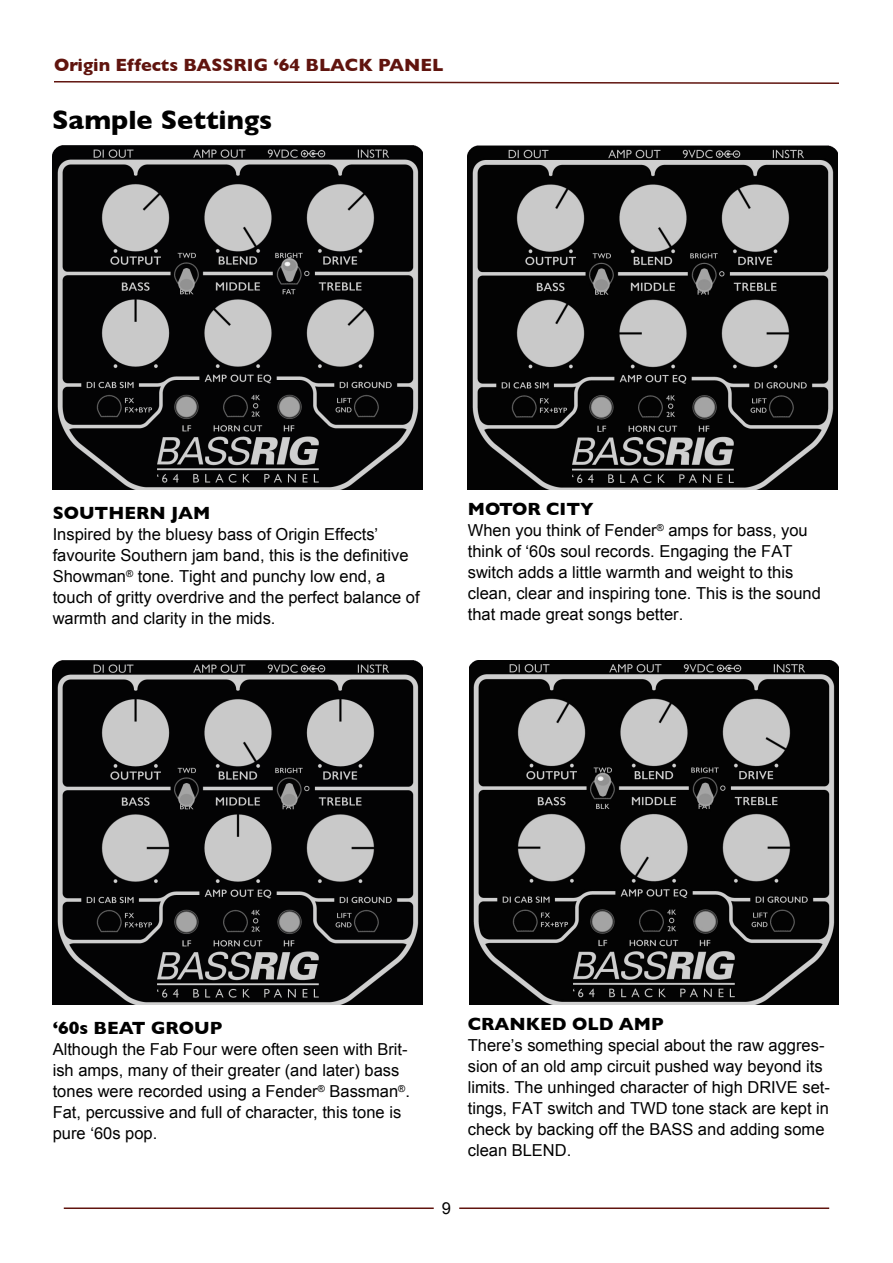
<style>
.page{position:relative;width:893px;height:1263px;background:#fff}
.page>*{position:absolute;margin:0;border:0;box-sizing:border-box;transform-origin:0 0}
.t1{font:700 27px "Gill Sans";color:#000}
.t2{font:700 18px "Gill Sans";color:#000}
.t3{font:700 18px "Gill Sans";color:#60140e}
.t4{font:16.5px/21px "Arial";color:#000}
</style>
<div class="page">
<hr style="left:64px;top:1207px;width:370px;height:2px;background:#60140e">
<hr style="left:459px;top:1207px;width:370px;height:2px;background:#60140e">
<svg style="left:54px;top:81px;width:785px;height:3px"></svg>
<img style="left:53px;top:145px;width:370px;height:344px">
<img style="left:468px;top:145px;width:370px;height:344px">
<img style="left:53px;top:660px;width:370px;height:345px">
<img style="left:469px;top:660px;width:370px;height:345px">
<p class="t3" style="left:54px;top:57px;width:391px">Origin Effects BASSRIG ‘64 BLACK PANEL</p>
<h1 class="t1" style="left:52px;top:109px;width:222px">Sample Settings</h1>
<p class="t2" style="left:53px;top:506px;width:159px">SOUTHERN JAM</p>
<p class="t4" style="left:53px;top:526px;width:368px">Inspired by the bluesy bass of Origin Effects’ favourite Southern jam band, this is the definitive Showman<sup>®</sup> tone. Tight and punchy low end, a touch of gritty overdrive and the perfect balance of warmth and clarity in the mids.</p>
<p class="t2" style="left:468px;top:502px;width:127px">MOTOR CITY</p>
<p class="t4" style="left:468px;top:521px;width:355px">When you think of Fender<sup>®</sup> amps for bass, you think of ‘60s soul records. Engaging the FAT switch adds a little warmth and weight to this clean, clear and inspiring tone. This is the sound that made great songs better.</p>
<p class="t2" style="left:53px;top:1021px;width:171px">‘60s BEAT GROUP</p>
<p class="t4" style="left:53px;top:1040px;width:359px">Although the Fab Four were often seen with Brit&shy;ish amps, many of their greater (and later) bass tones were recorded using a Fender<sup>®</sup> Bassman<sup>®</sup>.<br>Fat, percussive and full of character, this tone is pure ‘60s pop.</p>
<p class="t2" style="left:468px;top:1016px;width:198px">CRANKED OLD AMP</p>
<p class="t4" style="left:468px;top:1036px;width:364px">There’s something special about the raw aggres&shy;sion of an old amp circuit pushed way beyond its limits. The unhinged character of high DRIVE set&shy;tings, FAT switch and TWD tone stack are kept in check by backing off the BASS and adding some clean BLEND.</p>
<p class="t4" style="left:442px;top:1199px;width:11px">9</p>
</div>
